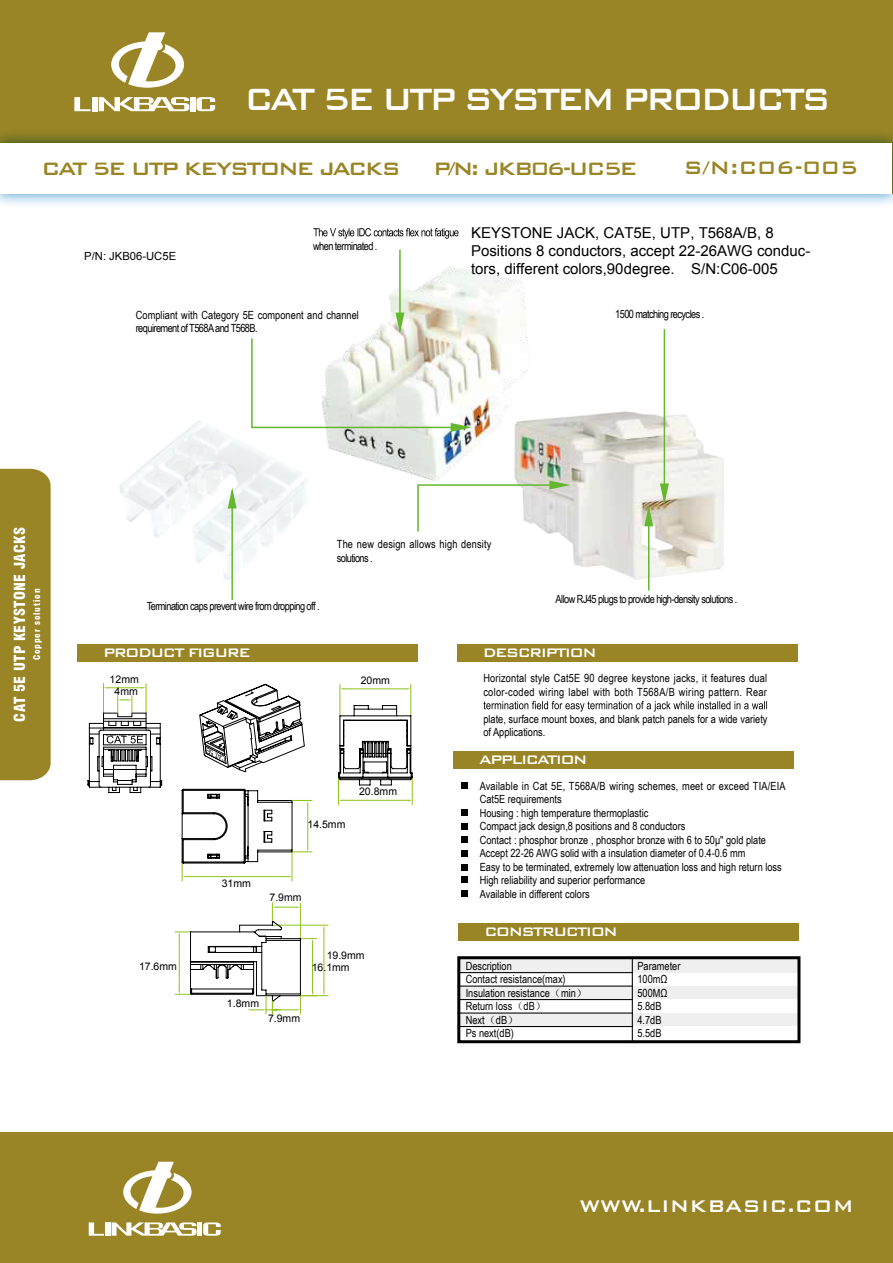
<style>
.page{position:relative;width:893px;height:1263px;background:#fff}
.page>*{position:absolute;margin:0;border:0;box-sizing:border-box;transform-origin:0 0}
.t1{font:500 41.1px "Bank Gothic BT";letter-spacing:-.1em;color:#fff;scale:.9 1}
.t2{font:500 24px "Bank Gothic BT";letter-spacing:-.1em;color:#998526}
.t3{font:500 22.5px "Bank Gothic BT";color:#fff}
.t4{font:500 16.5px "Bank Gothic BT";letter-spacing:-.1em;color:#fff}
.t5{font:15px/18px "Arial";color:#000}
.t6{font:900 condensed 15px "Swiss 721 BT";letter-spacing:.025em;color:#fff}
.t7{font:11.25px/13.5px "Arial Narrow";color:#000}
.t8{font:11.25px "Arial Narrow";letter-spacing:-.05em;color:#000}
.t9{font:11.25px "Arial";color:#000}
.t10{font:10.5px/12.6px "Arial";color:#000;text-align:center}
.t11{font:900 condensed 9px "Swiss 721 BT";letter-spacing:.1em;color:#fff}
.s1{font-family:"Sim Sun"}
</style>
<div class="page">
<div style="left:0;top:0;width:893px;height:194px;background:#998526"></div>
<div style="left:0;top:1133px;width:893px;height:130px;background:#998526"></div>
<div style="left:0;top:469px;width:51px;height:311px;background:#998526"></div>
<svg style="left:0;top:134px;width:893px;height:71px"></svg>
<div style="left:1px;top:143px;width:891px;height:51px;background:#fff"></div>
<svg style="left:313px;top:228px;width:145px;height:11px"></svg>
<div style="left:78px;top:644px;width:340px;height:17px;background:#998526"></div>
<div style="left:460px;top:959px;width:172px;height:14px;background:#efefef"></div>
<div style="left:633px;top:959px;width:166px;height:13px;background:#efefef"></div>
<div style="left:460px;top:1013px;width:172px;height:12px;background:#efefef"></div>
<div style="left:460px;top:986px;width:172px;height:12px;background:#efefef"></div>
<div style="left:633px;top:986px;width:166px;height:12px;background:#efefef"></div>
<div style="left:633px;top:1013px;width:166px;height:12px;background:#efefef"></div>
<svg style="left:483px;top:701px;width:284px;height:11px"></svg>
<div style="left:457px;top:644px;width:340px;height:17px;background:#998526"></div>
<div style="left:454px;top:752px;width:340px;height:17px;background:#998526"></div>
<div style="left:461px;top:782px;width:7px;height:6px;background:#000"></div>
<div style="left:461px;top:809px;width:7px;height:7px;background:#000"></div>
<div style="left:461px;top:823px;width:7px;height:6px;background:#000"></div>
<div style="left:461px;top:837px;width:7px;height:6px;background:#000"></div>
<div style="left:461px;top:850px;width:7px;height:7px;background:#000"></div>
<div style="left:461px;top:864px;width:7px;height:6px;background:#000"></div>
<div style="left:459px;top:923px;width:340px;height:17px;background:#998526"></div>
<div style="left:457px;top:956px;width:343px;height:87px;border:3px solid #000"></div>
<hr style="left:632px;top:958px;width:1px;height:85px;background:#000">
<hr style="left:459px;top:972px;width:174px;height:1px;background:#000">
<hr style="left:459px;top:985px;width:174px;height:2px;background:#000">
<hr style="left:459px;top:999px;width:174px;height:1px;background:#000">
<hr style="left:459px;top:1012px;width:174px;height:1px;background:#000">
<hr style="left:459px;top:1026px;width:174px;height:1px;background:#000">
<div style="left:461px;top:877px;width:7px;height:6px;background:#000"></div>
<div style="left:461px;top:890px;width:7px;height:7px;background:#000"></div>
<hr style="left:103px;top:683px;width:1px;height:30px;background:#8fc31f">
<hr style="left:146px;top:683px;width:1px;height:30px;background:#8fc31f">
<hr style="left:108px;top:687px;width:34px;height:1px;background:#8fc31f">
<hr style="left:411px;top:685px;width:1px;height:31px;background:#8fc31f">
<hr style="left:340px;top:685px;width:1px;height:31px;background:#8fc31f">
<hr style="left:344px;top:689px;width:63px;height:1px;background:#8fc31f">
<svg style="left:338px;top:705px;width:75px;height:99px"></svg>
<svg style="left:182px;top:789px;width:130px;height:92px"></svg>
<svg style="left:175px;top:903px;width:153px;height:111px"></svg>
<img style="left:529px;top:411px;width:194px;height:168px">
<img style="left:326px;top:267px;width:203px;height:214px">
<img style="left:119px;top:421px;width:189px;height:159px">
<hr style="left:648px;top:509px;width:1px;height:81px;background:#64b72f">
<svg style="left:644px;top:505px;width:9px;height:21px"></svg>
<hr style="left:664px;top:329px;width:1px;height:172px;background:#64b72f">
<svg style="left:660px;top:483px;width:9px;height:21px"></svg>
<hr style="left:231px;top:491px;width:2px;height:109px;background:#64b72f">
<svg style="left:228px;top:487px;width:9px;height:21px"></svg>
<svg style="left:417px;top:481px;width:153px;height:52px"></svg>
<hr style="left:399px;top:250px;width:2px;height:80px;background:#64b72f">
<svg style="left:250px;top:313px;width:222px;height:119px"></svg>
<svg style="left:88px;top:696px;width:74px;height:97px"></svg>
<svg style="left:199px;top:684px;width:106px;height:88px"></svg>
<svg style="left:74px;top:97px;width:17px;height:14px"></svg>
<div style="left:92px;top:97px;width:5px;height:14px;background:#fff"></div>
<svg style="left:99px;top:97px;width:90px;height:14px"></svg>
<svg style="left:196px;top:97px;width:19px;height:14px"></svg>
<div style="left:190px;top:97px;width:5px;height:14px;background:#fff"></div>
<svg style="left:111px;top:32px;width:73px;height:56px"></svg>
<svg style="left:89px;top:1222px;width:15px;height:14px"></svg>
<div style="left:105px;top:1222px;width:5px;height:14px;background:#fff"></div>
<svg style="left:112px;top:1222px;width:85px;height:14px"></svg>
<svg style="left:203px;top:1222px;width:18px;height:14px"></svg>
<div style="left:197px;top:1222px;width:5px;height:14px;background:#fff"></div>
<svg style="left:123px;top:1162px;width:69px;height:51px"></svg>
<h1 class="t1" style="left:244px;top:76px;width:653px">CAT 5E UTP SYSTEM PRODUCTS</h1>
<h2 class="t2" style="left:42px;top:155px;width:361px">CAT 5E UTP KEYSTONE JACKS</h2>
<h2 class="t2" style="left:433px;top:155px;width:206px">P/N: JKB06-UC5E</h2>
<h2 class="t2" style="left:683px;top:154px;width:176px">S/N:C06-005</h2>
<p class="t9" style="left:84px;top:249px;width:93px">P/N: JKB06-UC5E</p>
<p class="t8" style="left:313px;top:238px;width:66px">when terminated .</p>
<p class="t7" style="left:136px;top:308px;width:225px">Compliant with Category 5E component and channel requirement of T568A and T568B.</p>
<h3 class="t5" style="left:471px;top:224px;width:341px">KEYSTONE JACK, CAT5E, UTP, T568A/B, 8<br>Positions 8 conductors, accept 22-26AWG conduc&shy;tors, different colors,90degree. S/N:C06-005</h3>
<p class="t8" style="left:615px;top:306px;width:91px">1500 matching recycles .</p>
<h3 class="t6" style="left:11px;top:722px;width:196px;rotate:-90deg">CAT 5E UTP KEYSTONE JACKS</h3>
<p class="t11" style="left:31px;top:660px;width:73px;rotate:-90deg">Copper solution</p>
<p class="t8" style="left:147px;top:598px;width:174px">Termination caps prevent wire from dropping off .</p>
<h3 class="t4" style="left:103px;top:643px;width:149px">PRODUCT FIGURE</h3>
<p class="t7" style="left:337px;top:537px;width:156px">The new design allows high density solutions .</p>
<p class="t8" style="left:556px;top:591px;width:183px">Allow RJ45 plugs to provide high-density solutions .</p>
<h3 class="t4" style="left:483px;top:643px;width:115px">DESCRIPTION</h3>
<p class="t10" style="left:110px;top:673px;width:31px">12mm<br>4mm</p>
<p class="t10" style="left:361px;top:674px;width:31px">20mm</p>
<p class="t10" style="left:308px;top:818px;width:39px">14.5mm</p>
<p class="t10" style="left:359px;top:785px;width:39px">20.8mm</p>
<p class="t10" style="left:222px;top:877px;width:31px">31mm</p>
<p class="t10" style="left:269px;top:891px;width:34px">7.9mm</p>
<p class="t10" style="left:327px;top:949px;width:39px">19.9mm</p>
<p class="t10" style="left:139px;top:960px;width:39px">17.6mm</p>
<p class="t10" style="left:312px;top:961px;width:39px">16.1mm</p>
<p class="t10" style="left:227px;top:997px;width:34px">1.8mm</p>
<p class="t10" style="left:268px;top:1012px;width:34px">7.9mm</p>
<p class="t7" style="left:483px;top:671px;width:285px">Horizontal style Cat5E 90 degree keystone jacks, it features dual color-coded wiring label with both T568A/B wiring pattern. Rear</p>
<p class="t7" style="left:483px;top:712px;width:286px">plate, surface mount boxes, and blank patch panels for a wide variety of Applications.</p>
<h3 class="t4" style="left:479px;top:751px;width:110px">APPLICATION</h3>
<p class="t7" style="left:480px;top:778px;width:307px">Available in Cat 5E, T568A/B wiring schemes, meet or exceed TIA/EIA Cat5E requirements<br>Housing : high temperature thermoplastic<br>Compact jack design,8 positions and 8 conductors<br>Contact : phosphor bronze , phosphor bronze with 6 to 50μ" gold plate Accept 22-26 AWG solid with a insulation diameter of 0.4-0.6 mm<br>Easy to be terminated, extremely low attenuation loss and high return loss High reliability and superior performance<br>Available in different colors</p>
<h3 class="t4" style="left:484px;top:922px;width:135px">CONSTRUCTION</h3>
<p class="t7" style="left:466px;top:958px;width:123px">Description<br>Contact resistance(max)<br>Insulation resistance<span class="s1">（</span>min<span class="s1">）<br></span>Return loss<span class="s1">（</span>dB<span class="s1">）<br></span>Next<span class="s1">（</span>dB<span class="s1">）<br></span>Ps next(dB)</p>
<p class="t7" style="left:637px;top:958px;width:45px">Parameter<br>100mΩ<br>500MΩ<br>5.8dB<br>4.7dB<br>5.5dB</p>
<h3 class="t3" style="left:579px;top:1194px;width:276px">WWW.LINKBASIC.COM</h3>
</div>
